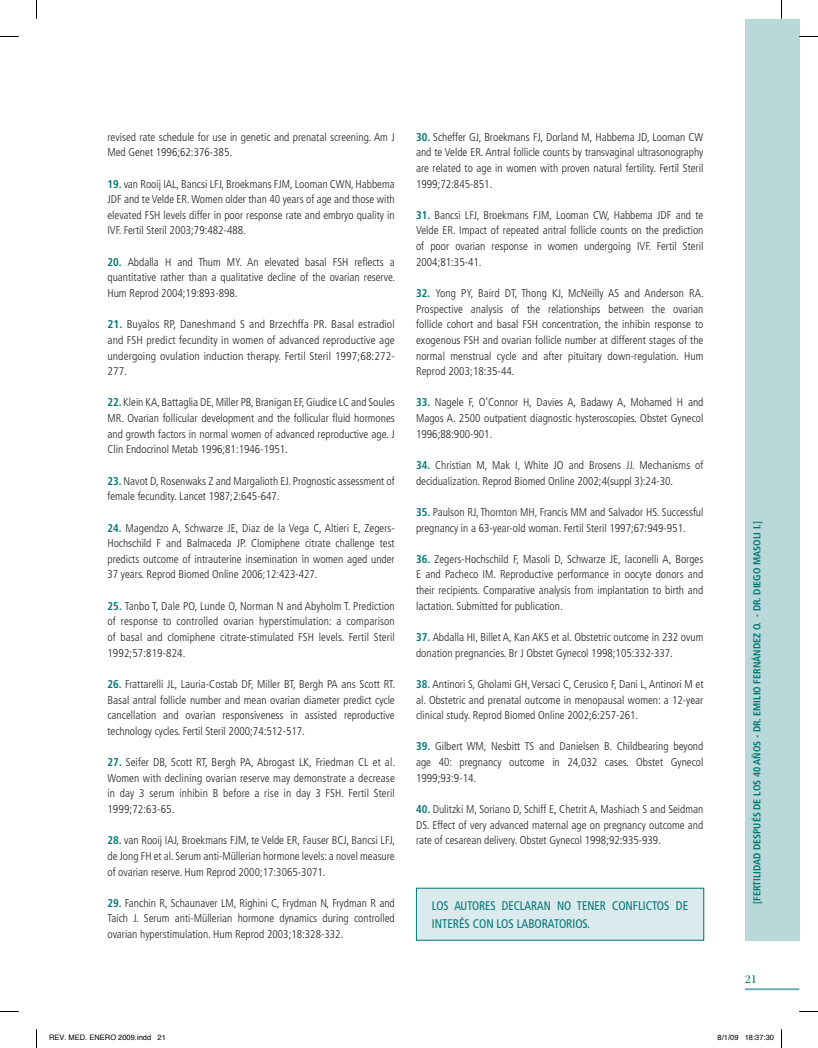
<style>
.page{position:relative;width:818px;height:1048px;background:#fff}
.page>*{position:absolute;margin:0;border:0;box-sizing:border-box;transform-origin:0 0}
.t1{font:16.25px "Filosofia Grand Caps";color:#007475;scale:1.1 1}
.t2{font:condensed 12.5px/18.8px "Frutiger";color:#007475;scale:.92 1}
.t3{font:300 condensed 11.25px/15.6px "Frutiger";color:#231f20;text-align:justify}
.t4{font:700 condensed 10px "Frutiger";color:#007475}
.t5{font:7.5px "Helvetica";color:#000}
.s1{font-weight:700;color:#007475}
</style>
<div class="page">
<hr style="left:744px;top:988px;width:54px;height:2px;background:#63abaf">
<div style="left:744px;top:19px;width:54px;height:921px;background:#b9d8da"></div>
<div style="left:416px;top:887px;width:287px;height:53px;background:#dbeaec"></div>
<svg style="left:0;top:36px;width:19px;height:1px"></svg>
<svg style="left:798px;top:36px;width:19px;height:1px"></svg>
<svg style="left:0;top:1011px;width:19px;height:1px"></svg>
<svg style="left:799px;top:1011px;width:18px;height:1px"></svg>
<svg style="left:36px;top:0;width:1px;height:19px"></svg>
<svg style="left:36px;top:1029px;width:1px;height:18px"></svg>
<p class="t3" style="left:107px;top:129px;width:288px">revised rate schedule for use in genetic and prenatal screening. Am J<br>Med Genet 1996;62:376-385.</p>
<p class="t3" style="left:107px;top:176px;width:289px"><span class="s1">19.</span> van Rooij IAL, Bancsi LFJ, Broekmans FJM, Looman CWN, Habbema JDF and te Velde ER. Women older than 40 years of age and those with elevated FSH levels differ in poor response rate and embryo quality in IVF. Fertil Steril 2003;79:482-488.</p>
<p class="t3" style="left:107px;top:254px;width:289px"><span class="s1">20.</span> Abdalla H and Thum MY. An elevated basal FSH reflects a quantitative rather than a qualitative decline of the ovarian reserve.<br>Hum Reprod 2004;19:893-898.</p>
<p class="t3" style="left:107px;top:317px;width:289px"><span class="s1">21.</span> Buyalos RP, Daneshmand S and Brzechffa PR. Basal estradiol and FSH predict fecundity in women of advanced reproductive age undergoing ovulation induction therapy. Fertil Steril 1997;68:272- 277.</p>
<p class="t3" style="left:107px;top:395px;width:288px"><span class="s1">22.</span> Klein KA, Battaglia DE, Miller PB, Branigan EF, Giudice LC and Soules MR. Ovarian follicular development and the follicular fluid hormones and growth factors in normal women of advanced reproductive age. J Clin Endocrinol Metab 1996;81:1946-1951.</p>
<p class="t3" style="left:107px;top:473px;width:288px"><span class="s1">23.</span> Navot D, Rosenwaks Z and Margalioth EJ. Prognostic assessment of female fecundity. Lancet 1987;2:645-647.</p>
<p class="t3" style="left:107px;top:520px;width:289px"><span class="s1">24.</span> Magendzo A, Schwarze JE, Diaz de la Vega C, Altieri E, Zegers-Hochschild F and Balmaceda JP. Clomiphene citrate challenge test predicts outcome of intrauterine insemination in women aged under 37 years. Reprod Biomed Online 2006;12:423-427.</p>
<p class="t3" style="left:107px;top:598px;width:289px"><span class="s1">25.</span> Tanbo T, Dale PO, Lunde O, Norman N and Abyholm T. Prediction of response to controlled ovarian hyperstimulation: a comparison of basal and clomiphene citrate-stimulated FSH levels. Fertil Steril 1992;57:819-824.</p>
<p class="t3" style="left:107px;top:676px;width:289px"><span class="s1">26.</span> Frattarelli JL, Lauria-Costab DF, Miller BT, Bergh PA ans Scott RT.<br>Basal antral follicle number and mean ovarian diameter predict cycle cancellation and ovarian responsiveness in assisted reproductive technology cycles. Fertil Steril 2000;74:512-517.</p>
<p class="t3" style="left:107px;top:754px;width:289px"><span class="s1">27.</span> Seifer DB, Scott RT, Bergh PA, Abrogast LK, Friedman CL et al.<br>Women with declining ovarian reserve may demonstrate a decrease in day 3 serum inhibin B before a rise in day 3 FSH. Fertil Steril 1999;72:63-65.</p>
<p class="t3" style="left:107px;top:832px;width:289px"><span class="s1">28.</span> van Rooij IAJ, Broekmans FJM, te Velde ER, Fauser BCJ, Bancsi LFJ, de Jong FH et al. Serum anti-Müllerian hormone levels: a novel measure of ovarian reserve. Hum Reprod 2000;17:3065-3071.</p>
<p class="t3" style="left:107px;top:895px;width:289px"><span class="s1">29.</span> Fanchin R, Schaunaver LM, Righini C, Frydman N, Frydman R and Taich J. Serum anti-Müllerian hormone dynamics during controlled ovarian hyperstimulation. Hum Reprod 2003;18:328-332.</p>
<p class="t3" style="left:416px;top:129px;width:288px"><span class="s1">30.</span> Scheffer GJ, Broekmans FJ, Dorland M, Habbema JD, Looman CW and te Velde ER. Antral follicle counts by transvaginal ultrasonography are related to age in women with proven natural fertility. Fertil Steril 1999;72:845-851.</p>
<p class="t3" style="left:416px;top:207px;width:289px"><span class="s1">31.</span> Bancsi LFJ, Broekmans FJM, Looman CW, Habbema JDF and te Velde ER. Impact of repeated antral follicle counts on the prediction of poor ovarian response in women undergoing IVF. Fertil Steril 2004;81:35-41.</p>
<p class="t3" style="left:416px;top:285px;width:289px"><span class="s1">32.</span> Yong PY, Baird DT, Thong KJ, McNeilly AS and Anderson RA.<br>Prospective analysis of the relationships between the ovarian follicle cohort and basal FSH concentration, the inhibin response to exogenous FSH and ovarian follicle number at different stages of the normal menstrual cycle and after pituitary down-regulation. Hum Reprod 2003;18:35-44.</p>
<p class="t3" style="left:416px;top:395px;width:289px"><span class="s1">33.</span> Nagele F, O’Connor H, Davies A, Badawy A, Mohamed H and Magos A. 2500 outpatient diagnostic hysteroscopies. Obstet Gynecol 1996;88:900-901.</p>
<p class="t3" style="left:416px;top:457px;width:289px"><span class="s1">34.</span> Christian M, Mak I, White JO and Brosens JJ. Mechanisms of decidualization. Reprod Biomed Online 2002;4(suppl 3):24-30.</p>
<p class="t3" style="left:416px;top:504px;width:289px"><span class="s1">35.</span> Paulson RJ, Thornton MH, Francis MM and Salvador HS. Successful pregnancy in a 63-year-old woman. Fertil Steril 1997;67:949-951.</p>
<p class="t3" style="left:416px;top:551px;width:288px"><span class="s1">36.</span> Zegers-Hochschild F, Masoli D, Schwarze JE, Iaconelli A, Borges E and Pacheco IM. Reproductive performance in oocyte donors and their recipients. Comparative analysis from implantation to birth and lactation. Submitted for publication.</p>
<p class="t3" style="left:416px;top:629px;width:289px"><span class="s1">37.</span> Abdalla HI, Billet A, Kan AKS et al. Obstetric outcome in 232 ovum donation pregnancies. Br J Obstet Gynecol 1998;105:332-337.</p>
<p class="t3" style="left:416px;top:676px;width:289px"><span class="s1">38.</span> Antinori S, Gholami GH, Versaci C, Cerusico F, Dani L, Antinori M et al. Obstetric and prenatal outcome in menopausal women: a 12-year clinical study. Reprod Biomed Online 2002;6:257-261.</p>
<p class="t3" style="left:416px;top:738px;width:288px"><span class="s1">39.</span> Gilbert WM, Nesbitt TS and Danielsen B. Childbearing beyond age 40: pregnancy outcome in 24,032 cases. Obstet Gynecol 1999;93:9-14.</p>
<p class="t3" style="left:416px;top:801px;width:288px"><span class="s1">40.</span> Dulitzki M, Soriano D, Schiff E, Chetrit A, Mashiach S and Seidman DS. Effect of very advanced maternal age on pregnancy outcome and rate of cesarean delivery. Obstet Gynecol 1998;92:935-939.</p>
<p class="t2" style="left:431px;top:895px;width:280px">LOS AUTORES DECLARAN NO TENER CONFLICTOS DE<br>INTERÉS CON LOS LABORATORIOS.</p>
<p class="t4" style="left:750px;top:903px;width:384px;rotate:-90deg">[FERTILIDAD DESPUÉS DE LOS 40 AÑOS - DR. EMILIO FERNÁNDEZ O. - DR. DIEGO MASOLI I.]</p>
<h1 class="t1" style="left:744px;top:969px;width:13px">21</h1>
<p class="t5" style="left:49px;top:1031px;width:118px">REV. MED. ENERO 2009.indd 21</p>
<p class="t5" style="left:717px;top:1031px;width:58px">8/1/09 18:37:30</p>
</div>
